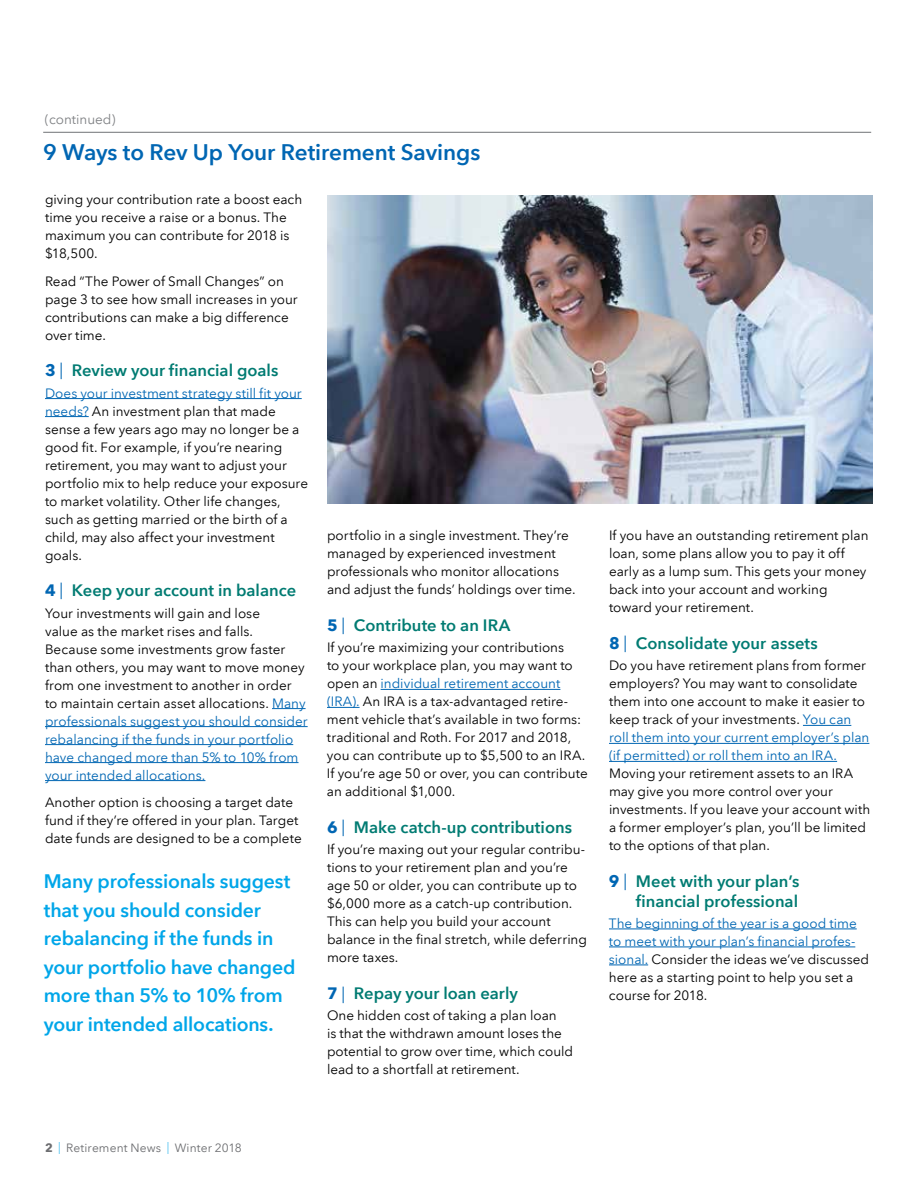
<style>
.page{position:relative;width:918px;height:1188px;background:#fff}
.page>*{position:absolute;margin:0;border:0;box-sizing:border-box;transform-origin:0 0}
.t1{font:600 22.5px "Avenir Next LT Com";letter-spacing:-.005em;color:#0066b3}
.t2{font:600 19.5px/28.5px "Avenir Next LT Com";letter-spacing:-.01em;color:#00a6e9}
.t3{font:600 16.5px/19.5px "Avenir Next LT Com";color:#007b72;text-align:right}
.t4{font:13.5px/18px "Avenir Next LT Com";color:#000}
.t5{font:13.5px "Avenir Next LT Com";color:#808285}
.t6{font:12px "Avenir Next LT Com";letter-spacing:.01em;color:#6d6e71}
.s1{font-weight:700;color:#0066b3}
.s2{font-weight:400;color:#0066b3}
.s3{color:#0066b3}
.s4{font-weight:700}
.s5{color:#00a6e9}
</style>
<div class="page">
<hr style="left:43px;top:132px;width:828px;height:1px;background:#808285">
<hr style="left:45px;top:398px;width:257px;height:1px;background:#0066b3">
<hr style="left:45px;top:416px;width:44px;height:1px;background:#0066b3">
<hr style="left:272px;top:708px;width:34px;height:1px;background:#0066b3">
<hr style="left:45px;top:726px;width:263px;height:1px;background:#0066b3">
<hr style="left:45px;top:744px;width:248px;height:1px;background:#0066b3">
<hr style="left:45px;top:762px;width:254px;height:1px;background:#0066b3">
<hr style="left:45px;top:780px;width:160px;height:1px;background:#0066b3">
<hr style="left:381px;top:689px;width:179px;height:1px;background:#0066b3">
<hr style="left:327px;top:707px;width:33px;height:1px;background:#0066b3">
<hr style="left:803px;top:725px;width:48px;height:1px;background:#0066b3">
<hr style="left:609px;top:743px;width:260px;height:1px;background:#0066b3">
<hr style="left:609px;top:761px;width:228px;height:1px;background:#0066b3">
<hr style="left:609px;top:929px;width:248px;height:1px;background:#0066b3">
<hr style="left:609px;top:947px;width:246px;height:1px;background:#0066b3">
<hr style="left:609px;top:965px;width:39px;height:1px;background:#0066b3">
<img style="left:327px;top:195px;width:546px;height:308px">
<p class="t5" style="left:45px;top:112px;width:72px">(continued)</p>
<h1 class="t1" style="left:43px;top:138px;width:439px">9 Ways to Rev Up Your Retirement Savings</h1>
<p class="t4" style="left:45px;top:190px;width:259px">giving your contribution rate a boost each time you receive a raise or a bonus. The maximum you can contribute for 2018 is $18,500.</p>
<p class="t4" style="left:45px;top:272px;width:254px">Read “The Power of Small Changes” on page 3 to see how small increases in your contributions can make a big difference over time.</p>
<p class="t3" style="left:45px;top:361px;width:235px"><span class="s1">3</span> <span class="s2">|</span> Review your financial goals</p>
<p class="t4" style="left:45px;top:384px;width:265px"><span class="s3">Does your investment strategy still fit your needs?</span> An investment plan that made sense a few years ago may no longer be a good fit. For example, if you’re nearing retirement, you may want to adjust your portfolio mix to help reduce your exposure to market volatility. Other life changes, such as getting married or the birth of a child, may also affect your investment goals.</p>
<p class="t3" style="left:45px;top:581px;width:253px"><span class="s1">4</span> <span class="s2">|</span> Keep your account in balance</p>
<p class="t4" style="left:45px;top:604px;width:264px">Your investments will gain and lose<br>value as the market rises and falls.<br>Because some investments grow faster than others, you may want to move money from one investment to another in order to maintain certain asset allocations. <span class="s3">Many professionals suggest you should consider rebalancing if the funds in your portfolio have changed more than 5% to 10% from your intended allocations.</span></p>
<p class="t4" style="left:45px;top:794px;width:258px">Another option is choosing a target date fund if they’re offered in your plan. Target date funds are designed to be a complete</p>
<h2 class="t2" style="left:44px;top:867px;width:253px">Many professionals suggest that you should consider rebalancing if the funds in your portfolio have changed more than 5% to 10% from your intended allocations.</h2>
<p class="t4" style="left:327px;top:527px;width:250px">portfolio in a single investment. They’re managed by experienced investment professionals who monitor allocations and adjust the funds’ holdings over time.</p>
<p class="t3" style="left:327px;top:616px;width:185px"><span class="s1">5</span> <span class="s2">|</span> Contribute to an IRA</p>
<p class="t4" style="left:327px;top:639px;width:262px">If you’re maximizing your contributions<br>to your workplace plan, you may want to open an <span class="s3">individual retirement account (IRA).</span> An IRA is a tax-advantaged retire&shy;ment vehicle that’s available in two forms: traditional and Roth. For 2017 and 2018, you can contribute up to $5,500 to an IRA.<br>If you’re age 50 or over, you can contribute an additional $1,000.</p>
<p class="t3" style="left:327px;top:818px;width:247px"><span class="s1">6</span> <span class="s2">|</span> Make catch-up contributions</p>
<p class="t4" style="left:327px;top:841px;width:262px">If you’re maxing out your regular contribu&shy;tions to your retirement plan and you’re age 50 or older, you can contribute up to $6,000 more as a catch-up contribution.<br>This can help you build your account balance in the final stretch, while deferring more taxes.</p>
<p class="t3" style="left:327px;top:984px;width:193px"><span class="s1">7</span> <span class="s2">|</span> Repay your loan early</p>
<p class="t4" style="left:327px;top:1007px;width:248px">One hidden cost of taking a plan loan<br>is that the withdrawn amount loses the potential to grow over time, which could lead to a shortfall at retirement.</p>
<p class="t4" style="left:609px;top:527px;width:261px">If you have an outstanding retirement plan loan, some plans allow you to pay it off early as a lump sum. This gets your money back into your account and working toward your retirement.</p>
<p class="t3" style="left:609px;top:634px;width:210px"><span class="s1">8</span> <span class="s2">|</span> Consolidate your assets</p>
<p class="t4" style="left:609px;top:657px;width:262px">Do you have retirement plans from former employers? You may want to consolidate them into one account to make it easier to keep track of your investments. <span class="s3">You can roll them into your current employer’s plan (if permitted) or roll them into an IRA.</span></p>
<p class="t4" style="left:609px;top:765px;width:263px">Moving your retirement assets to an IRA may give you more control over your investments. If you leave your account with a former employer’s plan, you’ll be limited to the options of that plan.</p>
<p class="t3" style="left:609px;top:872px;width:192px"><span class="s1">9</span> <span class="s2">|</span> Meet with your plan’s financial professional</p>
<p class="t4" style="left:609px;top:914px;width:262px"><span class="s3">The beginning of the year is a good time to meet with your plan’s financial profes&shy;sional.</span> Consider the ideas we’ve discussed here as a starting point to help you set a course for 2018.</p>
<p class="t6" style="left:45px;top:1141px;width:198px"><span class="s4">2</span> <span class="s5">|</span> Retirement News <span class="s5">|</span> Winter 2018</p>
</div>
